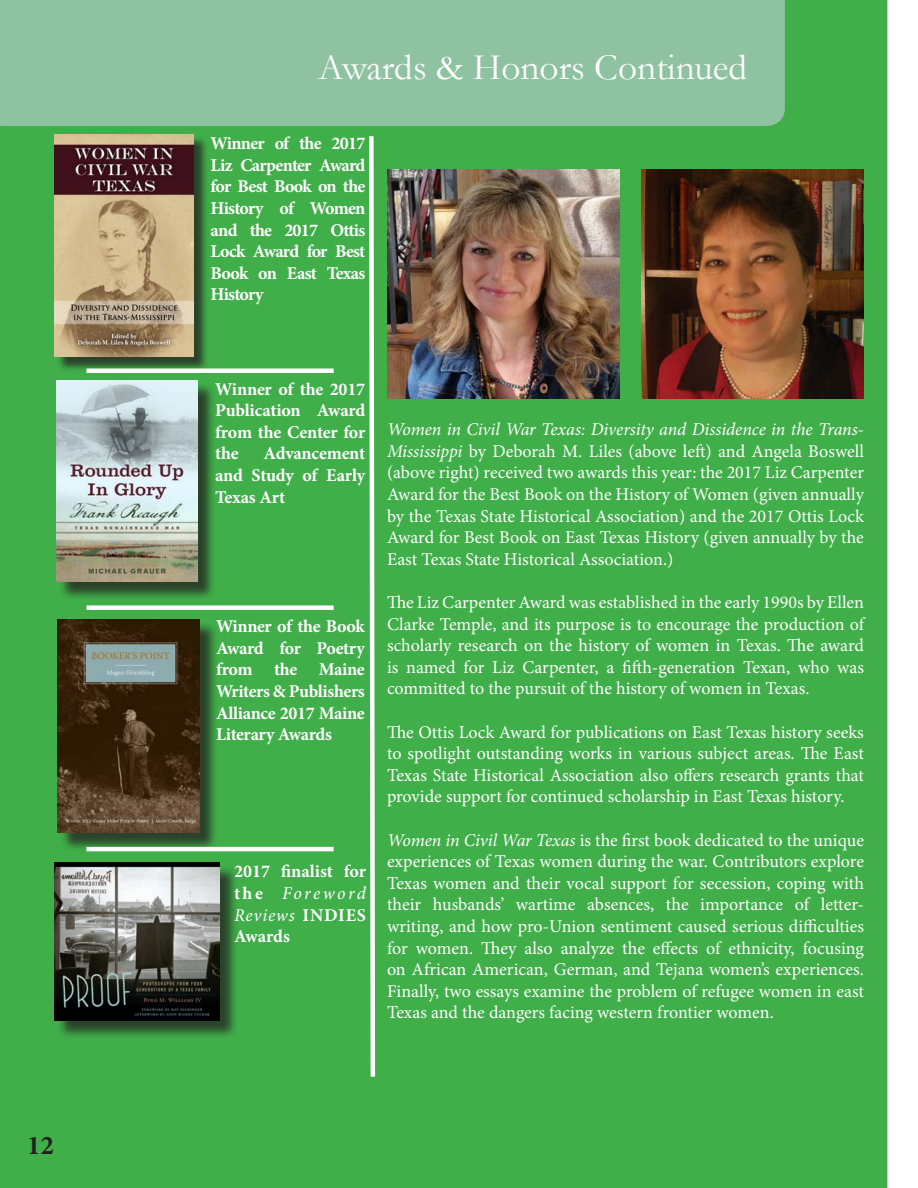
<style>
.page{position:relative;width:918px;height:1188px;background:#fff}
.page>*{position:absolute;margin:0;border:0;box-sizing:border-box;transform-origin:0 0}
.t1{font:37.5px "Garamond";color:#fff}
.t2{font:700 27px "Minion Pro";color:#231f20}
.t3{font:18px/21.6px "Minion Pro";letter-spacing:-.005em;color:#fff;text-align:justify}
.t4{font:700 18px/21.6px "Minion Pro";letter-spacing:-.02em;color:#fff;text-align:justify}
.s1{font-weight:400;font-style:italic}
.s2{font-style:italic}
</style>
<div class="page">
<div style="left:0;top:0;width:887px;height:1188px;background:#40ae49"></div>
<div style="left:0;top:0;width:785px;height:126px;background:#8ec2a1"></div>
<div style="left:59px;top:382px;width:157px;height:218px;background:#231f20;opacity:.75"></div>
<img style="left:56px;top:380px;width:141px;height:202px">
<div style="left:57px;top:136px;width:152px;height:236px;background:#231f20;opacity:.75"></div>
<img style="left:55px;top:134px;width:138px;height:223px">
<div style="left:86px;top:368px;width:248px;height:5px;background:#fff"></div>
<div style="left:86px;top:605px;width:248px;height:5px;background:#fff"></div>
<svg style="left:367px;top:132px;width:10px;height:949px"></svg>
<div style="left:60px;top:621px;width:158px;height:230px;background:#231f20;opacity:.75"></div>
<img style="left:58px;top:619px;width:142px;height:214px">
<hr style="left:86px;top:847px;width:248px;height:4px;background:#fff">
<div style="left:57px;top:865px;width:181px;height:175px;background:#231f20;opacity:.75"></div>
<img style="left:55px;top:863px;width:165px;height:158px">
<img style="left:387px;top:170px;width:232px;height:229px">
<img style="left:642px;top:170px;width:222px;height:229px">
<h2 class="t2" style="left:27px;top:1126px;width:28px">12</h2>
<h1 class="t1" style="left:318px;top:42px;width:431px">Awards &amp; Honors Continued</h1>
<p class="t4" style="left:211px;top:133px;width:156px">Winner of the 2017<br>Liz Carpenter Award for Best Book on the History of Women and the 2017 Ottis Lock Award for Best Book on East Texas History</p>
<p class="t4" style="left:215px;top:378px;width:152px">Winner of the 2017<br>Publication Award from the Center for the</p>
<p class="t4" style="left:215px;top:443px;width:152px;text-indent:49px">Advancement and Study of Early Texas Art</p>
<p class="t4" style="left:216px;top:616px;width:150px">Winner of the Book Award for Poetry from the Maine Writers &amp; Publishers Alliance 2017 Maine Literary Awards</p>
<p class="t4" style="left:234px;top:861px;width:134px">2017 finalist for the <span class="s1">Foreword Reviews</span> INDIES Awards</p>
<p class="t3" style="left:387px;top:419px;width:479px"><span class="s2">Women in Civil War Texas: Diversity and Dissidence in the Trans-Mississippi</span> by Deborah M. Liles (above left) and Angela Boswell (above right) received two awards this year: the 2017 Liz Carpenter Award for the Best Book on the History of Women (given annually by the Texas State Historical Association) and the 2017 Ottis Lock Award for Best Book on East Texas History (given annually by the East Texas State Historical Association.)</p>
<p class="t3" style="left:387px;top:592px;width:479px">The Liz Carpenter Award was established in the early 1990s by Ellen Clarke Temple, and its purpose is to encourage the production of scholarly research on the history of women in Texas. The award is named for Liz Carpenter, a fifth-generation Texan, who was committed to the pursuit of the history of women in Texas.</p>
<p class="t3" style="left:387px;top:721px;width:478px">The Ottis Lock Award for publications on East Texas history seeks to spotlight outstanding works in various subject areas. The East Texas State Historical Association also offers research grants that provide support for continued scholarship in East Texas history.</p>
<p class="t3" style="left:387px;top:829px;width:479px"><span class="s2">Women in Civil War Texas</span> is the first book dedicated to the unique experiences of Texas women during the war. Contributors explore Texas women and their vocal support for secession, coping with their husbands’ wartime absences, the importance of letter&shy;writing, and how pro-Union sentiment caused serious difficulties for women. They also analyze the effects of ethnicity, focusing on African American, German, and Tejana women’s experiences.<br>Finally, two essays examine the problem of refugee women in east Texas and the dangers facing western frontier women.</p>
</div>
